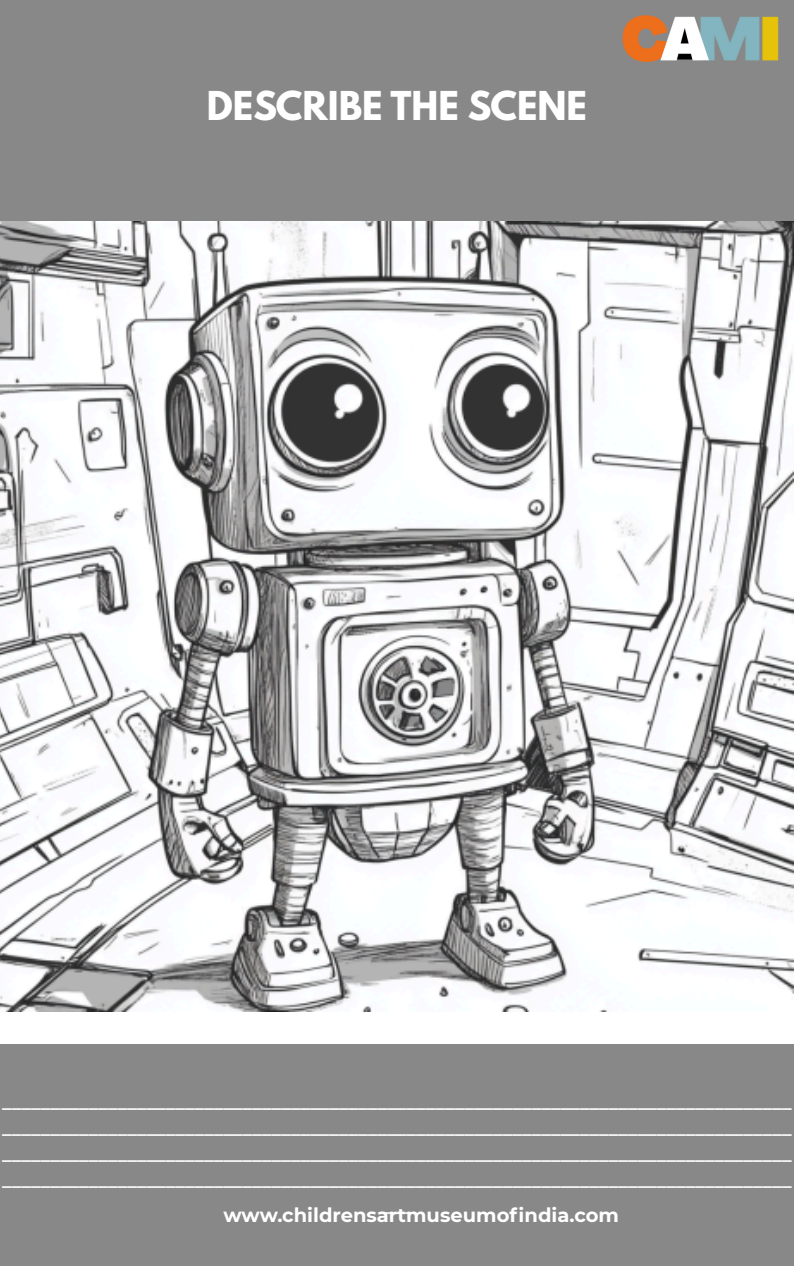
<style>
.page{position:relative;width:794px;height:1266px;background:#fff}
.page>*{position:absolute;margin:0;border:0;box-sizing:border-box;transform-origin:0 0}
.t1{font:700 35.25px "League Spartan";color:#fff}
.t2{font:700 19.5px "Montserrat";color:#fff}
.t3{font:700 18.75px/25.9px "League Spartan";color:#fff;text-align:center}
</style>
<div class="page">
<div style="left:0;top:0;width:793px;height:222px;background:#898888"></div>
<div style="left:0;top:1044px;width:793px;height:222px;background:#898888"></div>
<img style="left:622px;top:15px;width:157px;height:47px">
<img style="left:0;top:222px;width:793px;height:790px">
<h1 class="t1" style="left:207px;top:89px;width:381px">DESCRIBE THE SCENE</h1>
<p class="t3" style="left:2px;top:1090px;width:790px">__________________________________________________________________________________ __________________________________________________________________________________ __________________________________________________________________________________ __________________________________________________________________________________ ___</p>
<p class="t2" style="left:223px;top:1203px;width:397px">www.childrensartmuseumofindia.com</p>
</div>
